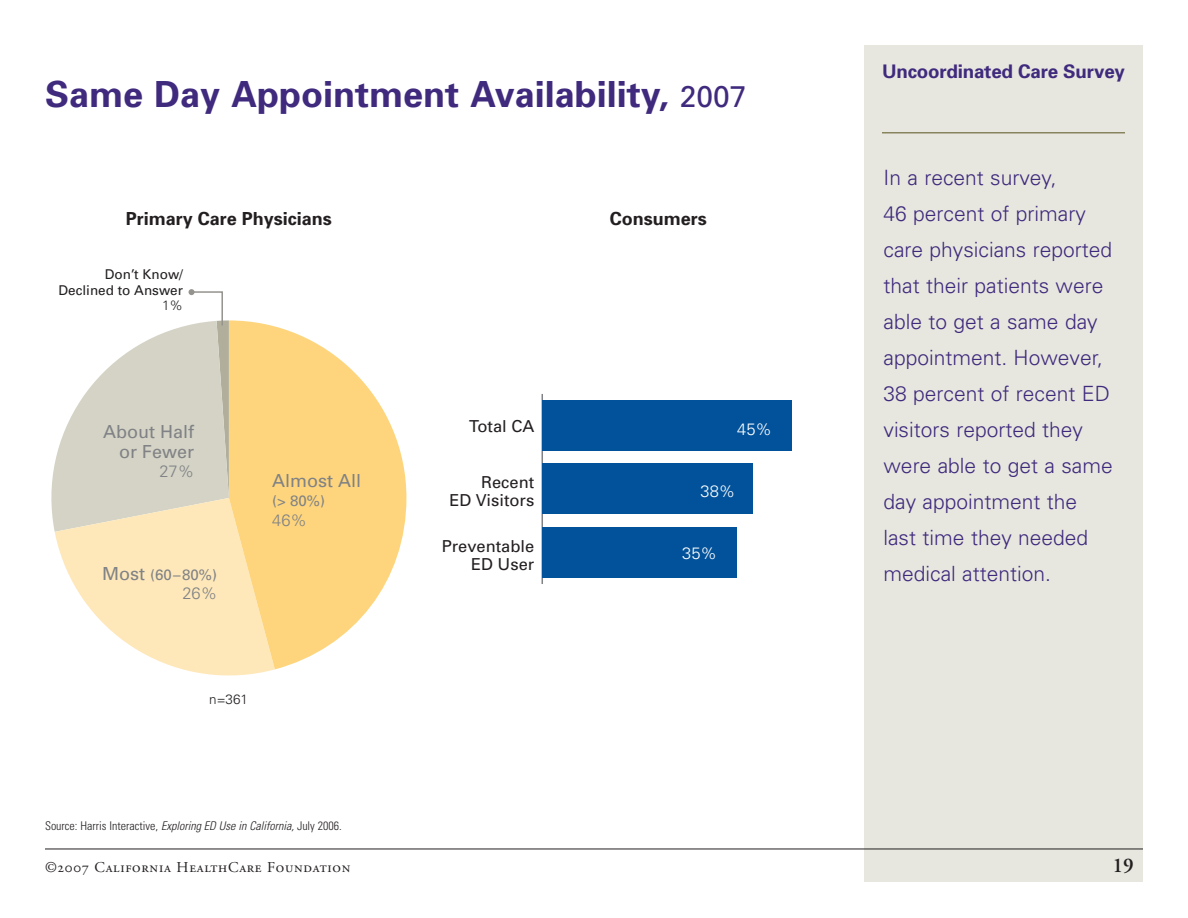
<style>
.page{position:relative;width:1188px;height:918px;background:#fff}
.page>*{position:absolute;margin:0;border:0;box-sizing:border-box;transform-origin:0 0}
.t1{font:700 36px "Univers";color:#3f2a7d}
.t2{font:300 21px/36px "Univers";color:#3f2a7d}
.t3{font:600 21px "Adobe Garamond";color:#231f20}
.t4{font:700 18.75px "Univers";letter-spacing:-.01em;color:#3f2a7d}
.t5{font:700 18px "Univers";color:#231f20}
.t6{font:18px/19.5px "Univers";color:#808285;text-align:right}
.t7{font:16.5px/18px "Univers";color:#231f20;text-align:right}
.t8{font:300 16.5px "Univers";color:#808285}
.t9{font:300 16.5px "Univers";color:#fff}
.t10{font:15px "Adobe Garamond Regular SC";letter-spacing:.05em;color:#231f20}
.t11{font:15px "Univers";color:#808285}
.t12{font:13.5px/16.5px "Univers";color:#211e1e;text-align:right}
.t13{font:300 13.5px "Univers";color:#231f20}
.t14{font:300 13.5px "Univers";color:#211e1e}
.t15{font:300 condensed 12px "Univers";color:#231f20}
.s1{font-weight:400;font-size:30px}
.s2{font-size:18px}
.s3{font-style:italic}
</style>
<div class="page">
<div style="left:864px;top:45px;width:279px;height:837px;background:#e7e7df"></div>
<hr style="left:45px;top:849px;width:1098px;height:1px;background:#231f20">
<hr style="left:882px;top:132px;width:243px;height:2px;background:#88855e">
<svg style="left:275px;top:326px;width:131px;height:343px;fill:#fed57c"></svg>
<hr style="left:542px;top:394px;width:1px;height:190px;background:#808285">
<div style="left:542px;top:400px;width:250px;height:51px;background:#01529b"></div>
<div style="left:542px;top:464px;width:211px;height:50px;background:#01529b"></div>
<div style="left:542px;top:527px;width:194px;height:51px;background:#01529b"></div>
<svg style="left:51px;top:289px;width:224px;height:387px"></svg>
<h1 class="t1" style="left:45px;top:72px;width:703px">Same Day Appointment Availability, <span class="s1">2007</span></h1>
<p class="t5" style="left:126px;top:208px;width:208px">Primary Care Physicians</p>
<p class="t5" style="left:610px;top:208px;width:99px">Consumers</p>
<p class="t12" style="left:59px;top:266px;width:126px">Don’t Know/<br>Declined to Answer</p>
<p class="t14" style="left:162px;top:297px;width:23px">1%</p>
<p class="t6" style="left:103px;top:422px;width:92px">About Half or Fewer</p>
<p class="t8" style="left:159px;top:461px;width:36px">27%</p>
<p class="t11" style="left:102px;top:566px;width:117px"><span class="s2">Most</span> (60–80%)</p>
<p class="t8" style="left:182px;top:583px;width:36px">26%</p>
<p class="t6" style="left:272px;top:471px;width:90px">Almost All</p>
<p class="t11" style="left:272px;top:492px;width:54px">(&gt; 80%)</p>
<p class="t8" style="left:272px;top:510px;width:36px">46%</p>
<p class="t13" style="left:209px;top:691px;width:40px">n=361</p>
<p class="t15" style="left:45px;top:818px;width:298px">Source: Harris Interactive, <span class="s3">Exploring ED Use in California,</span> July 2006.</p>
<p class="t7" style="left:469px;top:418px;width:67px">Total CA</p>
<p class="t9" style="left:737px;top:419px;width:36px">45%</p>
<p class="t7" style="left:449px;top:474px;width:86px">Recent<br>ED Visitors</p>
<p class="t7" style="left:442px;top:537px;width:94px">Preventable<br>ED User</p>
<p class="t9" style="left:701px;top:481px;width:36px">38%</p>
<p class="t9" style="left:682px;top:544px;width:36px">35%</p>
<p class="t4" style="left:882px;top:60px;width:244px">Uncoordinated Care Survey</p>
<p class="t2" style="left:884px;top:159px;width:231px">In a recent survey,<br>46 percent of primary care physicians reported that their patients were able to get a same day appointment. However,<br>38 percent of recent ED visitors reported they were able to get a same day appointment the last time they needed medical attention.</p>
<p class="t10" style="left:45px;top:859px;width:307px">©2007 California HealthCare Foundation</p>
<p class="t3" style="left:1113px;top:854px;width:21px">19</p>
</div>
